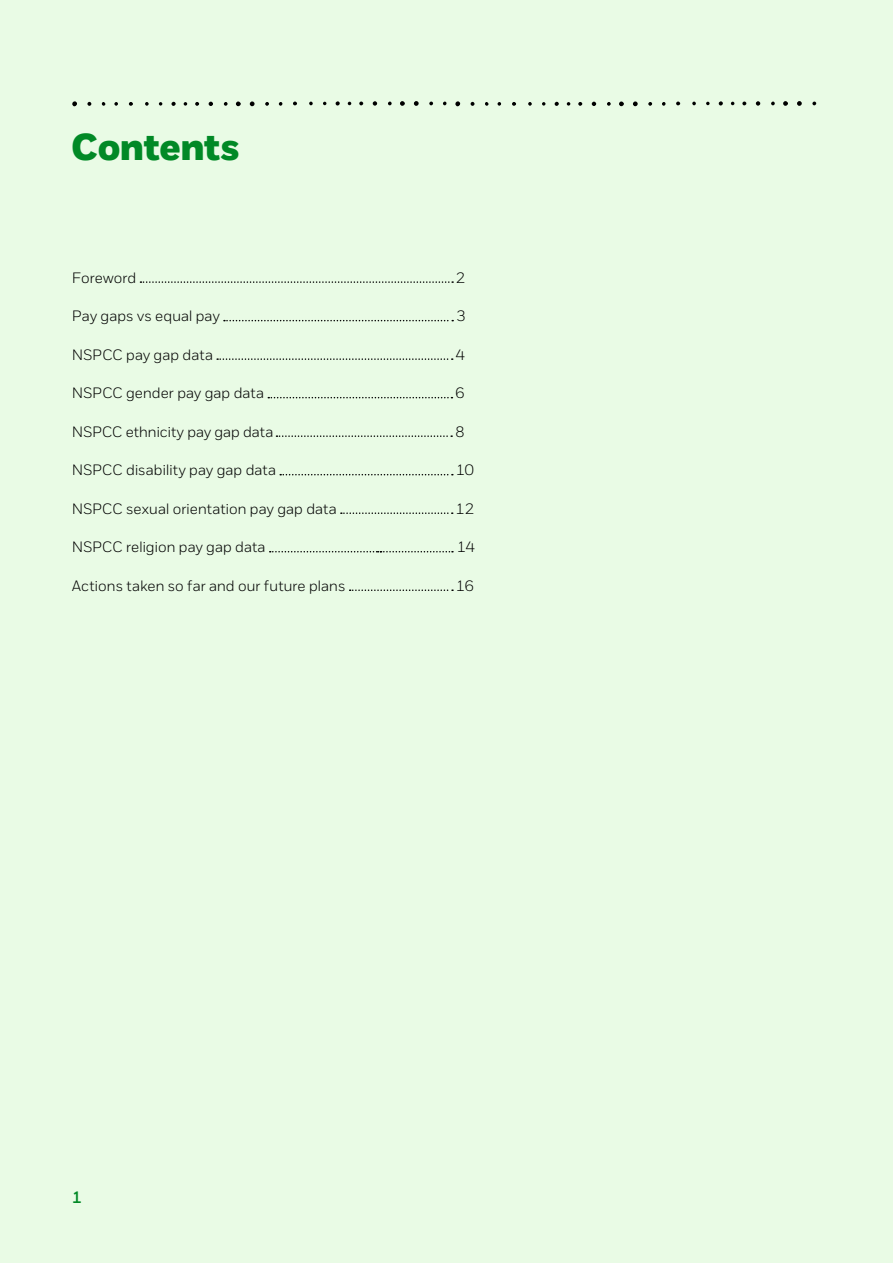
<style>
.page{position:relative;width:893px;height:1263px;background:#e9fbe5}
.page>*{position:absolute;margin:0;border:0;box-sizing:border-box;transform-origin:0 0}
.t1{font:37.5px "NSPCC Headline";letter-spacing:.005em;color:#018926}
.t2{font:600 16.5px "NSPCC";color:#018926}
.t3{font:300 15px "NSPCC";letter-spacing:.01em;color:#000}
</style>
<div class="page">
<svg style="left:140px;top:281px;width:313px;height:2px"></svg>
<svg style="left:224px;top:320px;width:229px;height:1px"></svg>
<svg style="left:217px;top:358px;width:236px;height:2px"></svg>
<svg style="left:268px;top:397px;width:184px;height:1px"></svg>
<svg style="left:276px;top:435px;width:176px;height:2px"></svg>
<svg style="left:280px;top:474px;width:173px;height:1px"></svg>
<svg style="left:341px;top:512px;width:112px;height:2px"></svg>
<svg style="left:350px;top:589px;width:103px;height:2px"></svg>
<svg style="left:270px;top:551px;width:183px;height:1px"></svg>
<svg style="left:72px;top:101px;width:5px;height:5px"></svg>
<svg style="left:250px;top:101px;width:5px;height:5px"></svg>
<svg style="left:236px;top:101px;width:5px;height:5px"></svg>
<svg style="left:209px;top:102px;width:4px;height:4px"></svg>
<svg style="left:171px;top:102px;width:5px;height:4px"></svg>
<svg style="left:87px;top:102px;width:4px;height:4px"></svg>
<svg style="left:129px;top:102px;width:4px;height:4px"></svg>
<svg style="left:195px;top:102px;width:4px;height:4px"></svg>
<svg style="left:265px;top:102px;width:4px;height:4px"></svg>
<svg style="left:224px;top:102px;width:4px;height:4px"></svg>
<svg style="left:279px;top:102px;width:3px;height:4px"></svg>
<svg style="left:145px;top:102px;width:4px;height:4px"></svg>
<svg style="left:114px;top:102px;width:4px;height:4px"></svg>
<svg style="left:102px;top:102px;width:3px;height:4px"></svg>
<svg style="left:184px;top:102px;width:3px;height:4px"></svg>
<svg style="left:159px;top:102px;width:3px;height:4px"></svg>
<svg style="left:414px;top:101px;width:5px;height:5px"></svg>
<svg style="left:400px;top:101px;width:5px;height:5px"></svg>
<svg style="left:373px;top:101px;width:4px;height:5px"></svg>
<svg style="left:336px;top:101px;width:4px;height:5px"></svg>
<svg style="left:293px;top:101px;width:4px;height:4px"></svg>
<svg style="left:359px;top:101px;width:4px;height:4px"></svg>
<svg style="left:429px;top:102px;width:4px;height:3px"></svg>
<svg style="left:388px;top:102px;width:4px;height:3px"></svg>
<svg style="left:309px;top:102px;width:4px;height:3px"></svg>
<svg style="left:455px;top:101px;width:5px;height:5px"></svg>
<svg style="left:633px;top:101px;width:5px;height:5px"></svg>
<svg style="left:619px;top:101px;width:5px;height:5px"></svg>
<svg style="left:592px;top:102px;width:4px;height:4px"></svg>
<svg style="left:555px;top:102px;width:4px;height:4px"></svg>
<svg style="left:470px;top:102px;width:5px;height:4px"></svg>
<svg style="left:512px;top:102px;width:4px;height:4px"></svg>
<svg style="left:578px;top:102px;width:4px;height:4px"></svg>
<svg style="left:648px;top:102px;width:4px;height:4px"></svg>
<svg style="left:607px;top:102px;width:4px;height:4px"></svg>
<svg style="left:662px;top:102px;width:4px;height:4px"></svg>
<svg style="left:528px;top:102px;width:4px;height:4px"></svg>
<svg style="left:497px;top:102px;width:4px;height:4px"></svg>
<svg style="left:485px;top:102px;width:3px;height:4px"></svg>
<svg style="left:567px;top:102px;width:3px;height:4px"></svg>
<svg style="left:542px;top:102px;width:3px;height:4px"></svg>
<svg style="left:797px;top:101px;width:5px;height:5px"></svg>
<svg style="left:783px;top:101px;width:5px;height:5px"></svg>
<svg style="left:756px;top:101px;width:4px;height:5px"></svg>
<svg style="left:719px;top:101px;width:4px;height:5px"></svg>
<svg style="left:676px;top:101px;width:4px;height:4px"></svg>
<svg style="left:742px;top:101px;width:4px;height:4px"></svg>
<svg style="left:812px;top:102px;width:4px;height:3px"></svg>
<svg style="left:771px;top:102px;width:4px;height:3px"></svg>
<svg style="left:692px;top:102px;width:4px;height:3px"></svg>
<svg style="left:706px;top:102px;width:4px;height:3px"></svg>
<h1 class="t1" style="left:71px;top:124px;width:170px">Contents</h1>
<p class="t3" style="left:72px;top:269px;width:65px">Foreword</p>
<p class="t3" style="left:456px;top:269px;width:11px">2</p>
<p class="t3" style="left:72px;top:307px;width:149px">Pay gaps vs equal pay</p>
<p class="t3" style="left:456px;top:307px;width:11px">3</p>
<p class="t3" style="left:72px;top:346px;width:142px">NSPCC pay gap data</p>
<p class="t3" style="left:456px;top:346px;width:11px">4</p>
<p class="t3" style="left:72px;top:384px;width:193px">NSPCC gender pay gap data</p>
<p class="t3" style="left:456px;top:384px;width:11px">6</p>
<p class="t3" style="left:72px;top:423px;width:202px">NSPCC ethnicity pay gap data</p>
<p class="t3" style="left:455px;top:423px;width:11px">8</p>
<p class="t3" style="left:72px;top:461px;width:205px">NSPCC disability pay gap data</p>
<p class="t3" style="left:456px;top:461px;width:19px">10</p>
<p class="t3" style="left:72px;top:500px;width:266px">NSPCC sexual orientation pay gap data</p>
<p class="t3" style="left:456px;top:500px;width:20px">12</p>
<p class="t3" style="left:72px;top:538px;width:195px">NSPCC religion pay gap data</p>
<p class="t3" style="left:457px;top:538px;width:19px">14</p>
<p class="t3" style="left:72px;top:577px;width:275px">Actions taken so far and our future plans</p>
<p class="t3" style="left:456px;top:577px;width:19px">16</p>
<p class="t2" style="left:72px;top:1187px;width:11px">1</p>
</div>
